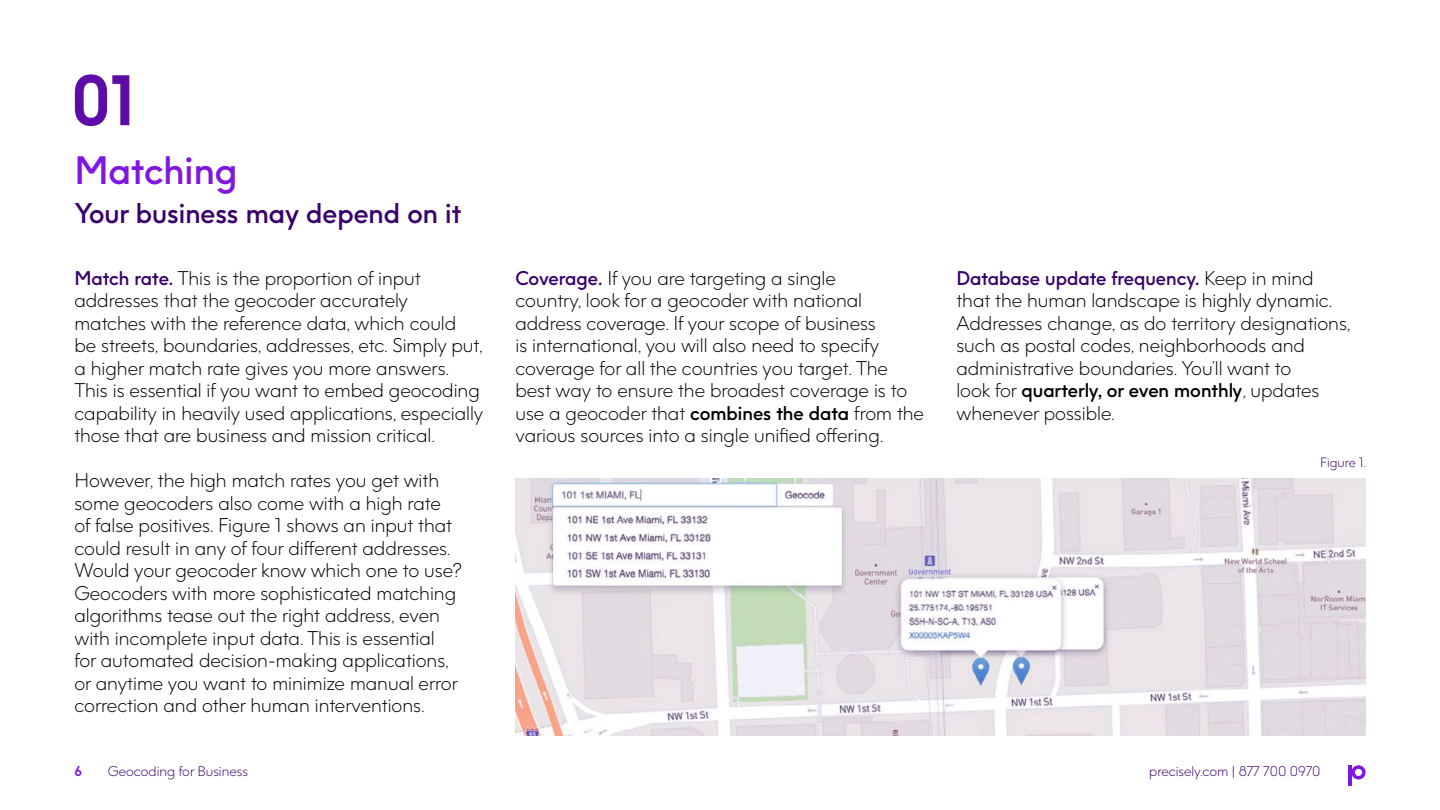
<style>
.page{position:relative;width:1440px;height:810px;background:#fff}
.page>*{position:absolute;margin:0;border:0;box-sizing:border-box;transform-origin:0 0}
.t1{font:700 67.5px "Precisely";color:#5d0ca7}
.t2{font:600 37.5px "Precisely";color:#8017e1}
.t3{font:600 27px "Precisely";color:#39006b}
.t4{font:300 18.75px/22.5px "Precisely";color:#000}
.t5{font:300 13.35px "Precisely";color:#39006b}
.t6{font:700 13.35px "Precisely";color:#8017e1}
.t7{font:300 12.75px "Precisely";color:#39006b}
.s1{font-weight:600;color:#39006b}
.s2{font-weight:600}
</style>
<div class="page">
<svg style="left:1351px;top:765px;width:15px;height:15px"></svg>
<hr style="left:1348px;top:766px;width:3px;height:20px;background:#8017e1">
<img style="left:515px;top:478px;width:851px;height:258px">
<h1 class="t1" style="left:71px;top:57px;width:66px">01</h1>
<h2 class="t2" style="left:74px;top:146px;width:165px">Matching</h2>
<h3 class="t3" style="left:74px;top:196px;width:388px">Your business may depend on it</h3>
<p class="t4" style="left:74px;top:267px;width:410px"><span class="s1">Match rate.</span> This is the proportion of input addresses that the geocoder accurately matches with the reference data, which could<br>be streets, boundaries, addresses, etc. Simply put, a higher match rate gives you more answers.<br>This is essential if you want to embed geocoding capability in heavily used applications, especially those that are business and mission critical.</p>
<p class="t4" style="left:74px;top:469px;width:389px">However, the high match rates you get with some geocoders also come with a high rate<br>of false positives. Figure 1 shows an input that could result in any of four different addresses.<br>Would your geocoder know which one to use?<br>Geocoders with more sophisticated matching algorithms tease out the right address, even with incomplete input data. This is essential<br>for automated decision-making applications, or anytime you want to minimize manual error correction and other human interventions.</p>
<p class="t6" style="left:74px;top:762px;width:9px">6</p>
<p class="t5" style="left:108px;top:763px;width:142px">Geocoding for Business</p>
<p class="t4" style="left:515px;top:267px;width:410px"><span class="s1">Coverage.</span> If you are targeting a single<br>country, look for a geocoder with national address coverage. If your scope of business<br>is international, you will also need to specify coverage for all the countries you target. The best way to ensure the broadest coverage is to use a geocoder that <span class="s2">combines the data</span> from the various sources into a single unified offering.</p>
<p class="t4" style="left:956px;top:267px;width:396px"><span class="s1">Database update frequency.</span> Keep in mind that the human landscape is highly dynamic.<br>Addresses change, as do territory designations, such as postal codes, neighborhoods and administrative boundaries. You’ll want to<br>look for <span class="s2">quarterly, or even monthly</span>, updates whenever possible.</p>
<p class="t7" style="left:1320px;top:455px;width:47px">Figure 1.</p>
<p class="t5" style="left:1149px;top:763px;width:173px">precisely.com | 877 700 0970</p>
</div>
